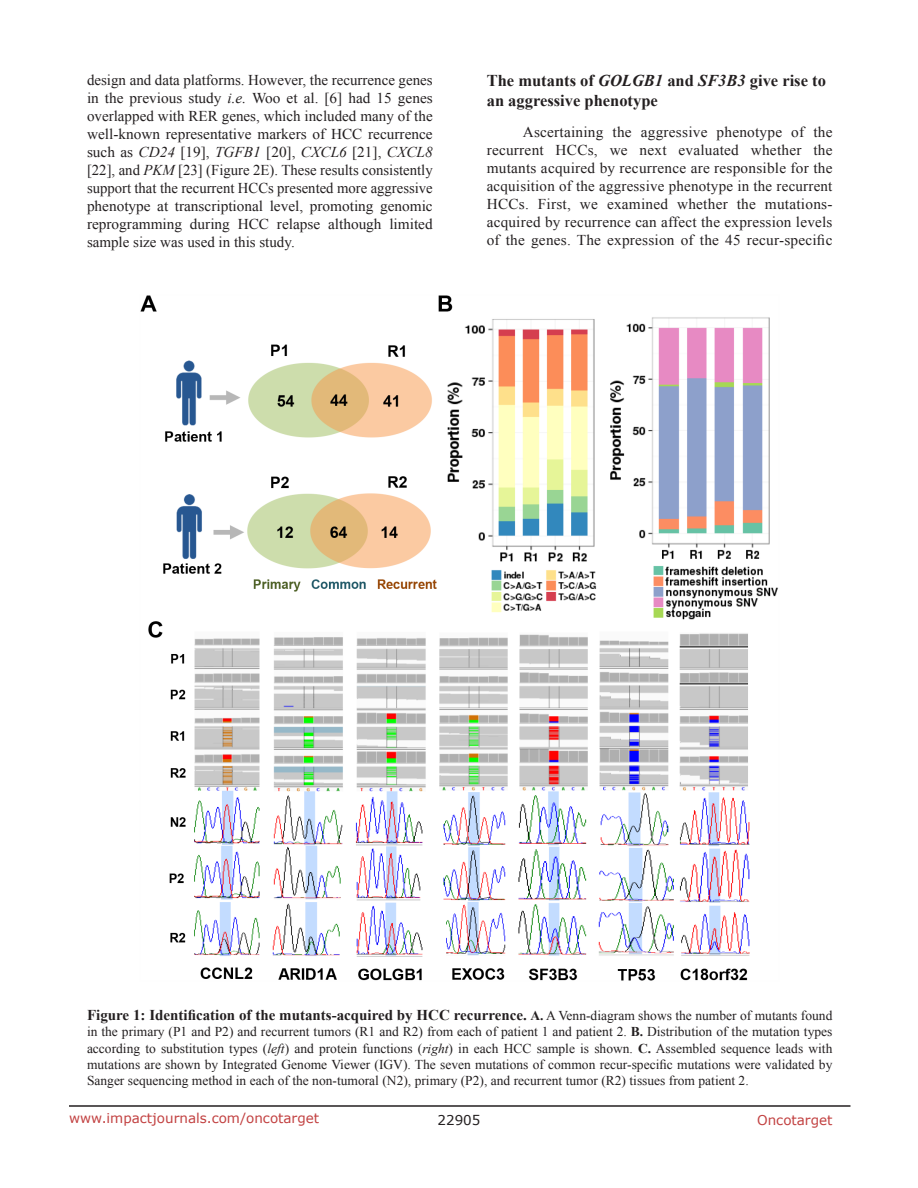
<style>
.page{position:relative;width:918px;height:1188px;background:#fff}
.page>*{position:absolute;margin:0;border:0;box-sizing:border-box;transform-origin:0 0}
.SubHeading{font:700 16.5px/19.8px "Times New Roman";color:#231f20}
.BodyText{font:15px/18px "Times New Roman";letter-spacing:.005em;color:#231f20;text-align:justify}
.figuretext{font:700 15px "Times New Roman";color:#231f20}
.figuretext-2{font:13.5px/16.2px "Times New Roman";color:#231f20;text-align:justify}
.t1{font:13.5px "Verdana";color:#c24141}
.t2{font:13.5px "Verdana";color:#231f20}
.s1{font-style:italic}
.s2{font-size:13.5px}
.s3{font-weight:400;font-size:13.5px}
.s4{font-weight:700}
</style>
<div class="page">
<hr style="left:69px;top:1105px;width:781px;height:2px;background:#231f20">
<img style="left:140px;top:295px;width:638px;height:686px">
<p class="BodyText" style="left:87px;top:71px;width:347px">design and data platforms. However, the recurrence genes in the previous study <span class="s1">i.e.</span> Woo et al. [6] had 15 genes overlapped with RER genes, which included many of the well-known representative markers of HCC recurrence such as <span class="s1">CD24</span> [19], <span class="s1">TGFB1</span> [20], <span class="s1">CXCL6</span> [21], <span class="s1">CXCL8 </span>[22], and <span class="s1">PKM</span> [23] (Figure 2E). These results consistently support that the recurrent HCCs presented more aggressive phenotype at transcriptional level, promoting genomic reprogramming during HCC relapse although limited sample size was used in this study.</p>
<p class="SubHeading" style="left:487px;top:70px;width:341px">The mutants of <span class="s1">GOLGB1</span> and <span class="s1">SF3B3</span> give rise to an aggressive phenotype</p>
<p class="BodyText" style="left:487px;top:123px;width:347px;text-indent:36px">Ascertaining the aggressive phenotype of the recurrent HCCs, we next evaluated whether the mutants acquired by recurrence are responsible for the acquisition of the aggressive phenotype in the recurrent HCCs. First, we examined whether the mutations&shy;acquired by recurrence can affect the expression levels of the genes. The expression of the 45 recur-specific</p>
<p class="figuretext" style="left:87px;top:1004px;width:747px">Figure 1: Identification of the mutants-acquired by HCC recurrence. <span class="s2">A.</span> <span class="s3">A Venn-diagram shows the number of mutants found</span></p>
<p class="figuretext-2" style="left:87px;top:1023px;width:747px">in the primary (P1 and P2) and recurrent tumors (R1 and R2) from each of patient 1 and patient 2. <span class="s4">B.</span> Distribution of the mutation types according to substitution types (<span class="s1">left</span>) and protein functions (<span class="s1">right</span>) in each HCC sample is shown. <span class="s4">C.</span> Assembled sequence leads with mutations are shown by Integrated Genome Viewer (IGV). The seven mutations of common recur-specific mutations were validated by Sanger sequencing method in each of the non-tumoral (N2), primary (P2), and recurrent tumor (R2) tissues from patient 2.</p>
<p class="t1" style="left:69px;top:1109px;width:252px">www.impactjournals.com/oncotarget</p>
<p class="t2" style="left:438px;top:1111px;width:44px">22905</p>
<p class="t1" style="left:757px;top:1111px;width:77px">Oncotarget</p>
</div>
